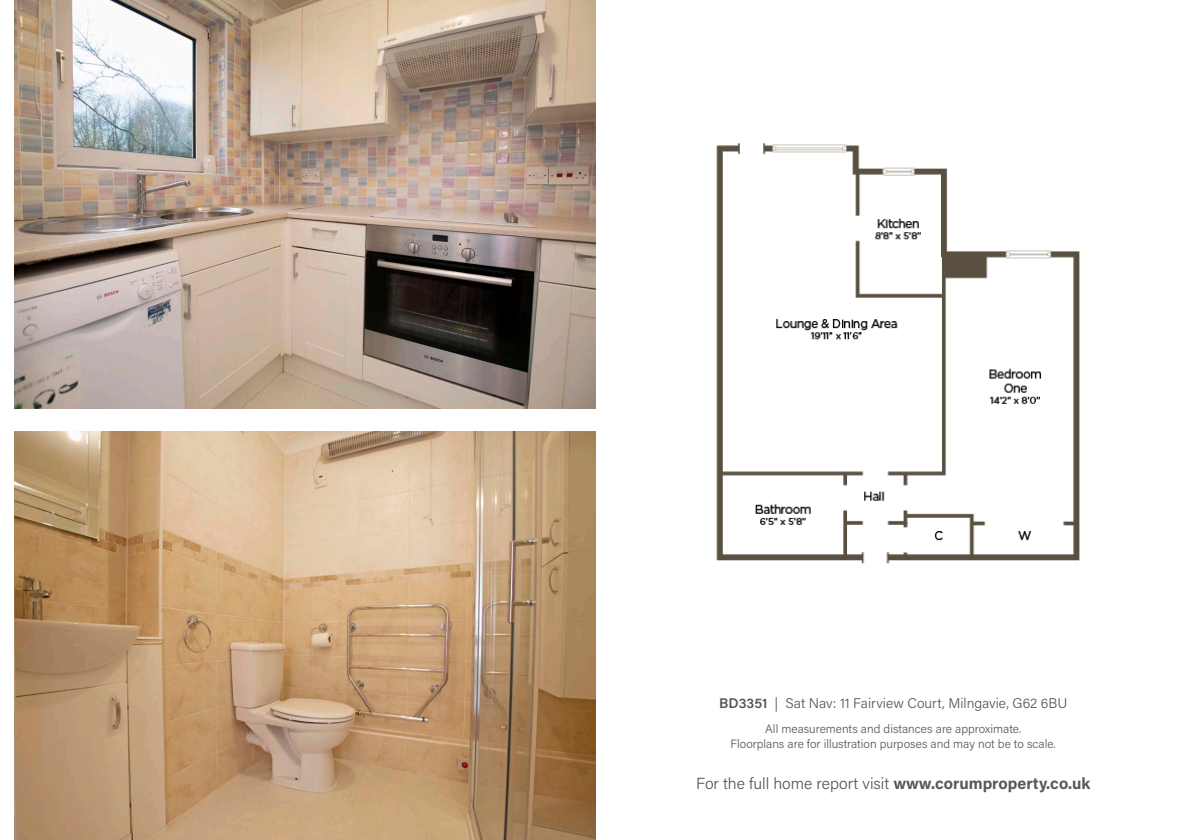
<style>
.page{position:relative;width:1191px;height:840px;background:#fff}
.page>*{position:absolute;margin:0;border:0;box-sizing:border-box;transform-origin:0 0}
.t1{font:300 16px "Acumin Pro";color:#57585a}
.t2{font:300 14px "Acumin Pro";color:#57585a}
.t3{font:300 12px "Acumin Pro";color:#57585a}
.s1{font-weight:600}
.s2{font-weight:700}
</style>
<div class="page">
<img style="left:716px;top:143px;width:364px;height:421px">
<img style="left:14px;top:431px;width:581px;height:408px">
<img style="left:14px;top:0;width:581px;height:408px">
<p class="t2" style="left:719px;top:693px;width:349px"><span class="s1">BD3351</span> | Sat Nav: 11 Fairview Court, Milngavie, G62 6BU</p>
<p class="t3" style="left:765px;top:720px;width:257px">All measurements and distances are approximate.</p>
<p class="t3" style="left:730px;top:734px;width:327px">Floorplans are for illustration purposes and may not be to scale.</p>
<p class="t1" style="left:696px;top:771px;width:396px">For the full home report visit <span class="s2">www.corumproperty.co.uk</span></p>
</div>
